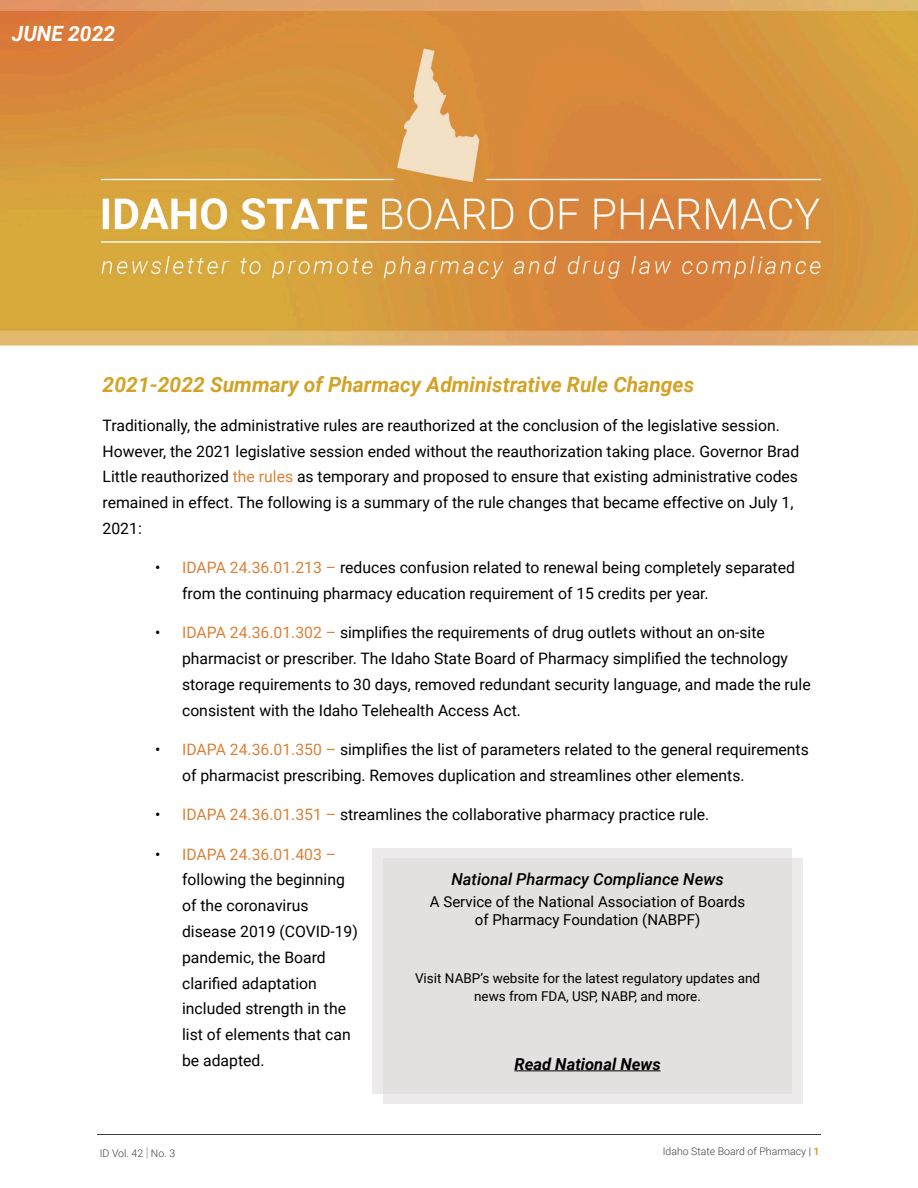
<style>
.page{position:relative;width:918px;height:1188px;background:#fff}
.page>*{position:absolute;margin:0;border:0;box-sizing:border-box;transform-origin:0 0}
.Header_1{font:italic 700 21px "Roboto";color:#d2a328}
.Header_1-2{font:italic 700 21px "Roboto";color:#fff}
.Header_2{font:italic 500 16.5px "Roboto";color:#000}
.Paragraph{font:italic 700 16.5px "Roboto";color:#000}
.Paragraph-2{font:15.75px/25.8px "Roboto";color:#000}
.Header_2-2{font:15px/18.6px "Roboto";color:#000;text-align:center}
.Paragraph-3{font:13.5px/18.6px "Roboto";color:#000;text-align:center}
.t1{font:300 10.5px "Roboto";color:#3e3e3f}
.s1{color:#db8137}
.s2{font-weight:100;font-size:13.5px}
.s3{color:#231f20}
.s4{font-weight:700;color:#d2a328}
</style>
<div class="page">
<hr style="left:97px;top:1135px;width:724px;height:1px;background:#3e3e3f">
<img style="left:0;top:0;width:918px;height:346px">
<div style="left:373px;top:849px;width:419px;height:245px;background:#eceaea"></div>
<div style="left:383px;top:859px;width:420px;height:245px;background:#e3e0e0"></div>
<hr style="left:514px;top:1070px;width:147px;height:1px;background:#000">
<p class="Header_1-2" style="left:12px;top:19px;width:105px">JUNE 2022</p>
<p class="Header_1" style="left:103px;top:369px;width:593px">2021-2022 Summary of Pharmacy Administrative Rule Changes</p>
<p class="Paragraph-2" style="left:103px;top:412px;width:698px">Traditionally, the administrative rules are reauthorized at the conclusion of the legislative session.<br>However, the 2021 legislative session ended without the reauthorization taking place. Governor Brad Little reauthorized <span class="s1">the rules</span> as temporary and proposed to ensure that existing administrative codes remained in effect. The following is a summary of the rule changes that became effective on July 1, 2021:</p>
<p class="Paragraph-2" style="left:182px;top:554px;width:614px;text-indent:-27px">• <span class="s1">IDAPA 24.36.01.213 –</span> reduces confusion related to renewal being completely separated from the continuing pharmacy education requirement of 15 credits per year.</p>
<p class="Paragraph-2" style="left:182px;top:619px;width:630px;text-indent:-27px">• <span class="s1">IDAPA 24.36.01.302 –</span> simplifies the requirements of drug outlets without an on-site pharmacist or prescriber. The Idaho State Board of Pharmacy simplified the technology storage requirements to 30 days, removed redundant security language, and made the rule consistent with the Idaho Telehealth Access Act.</p>
<p class="Paragraph-2" style="left:182px;top:736px;width:628px;text-indent:-27px">• <span class="s1">IDAPA 24.36.01.350 –</span> simplifies the list of parameters related to the general requirements of pharmacist prescribing. Removes duplication and streamlines other elements.</p>
<p class="Paragraph-2" style="left:155px;top:801px;width:556px">• <span class="s1">IDAPA 24.36.01.351 –</span> streamlines the collaborative pharmacy practice rule.</p>
<p class="Paragraph-2" style="left:182px;top:841px;width:177px;text-indent:-27px">• <span class="s1">IDAPA 24.36.01.403 – </span>following the beginning of the coronavirus disease 2019 (COVID-19) pandemic, the Board clarified adaptation included strength in the list of elements that can be adapted.</p>
<p class="Header_2" style="left:451px;top:868px;width:274px">National Pharmacy Compliance News</p>
<p class="Header_2-2" style="left:430px;top:892px;width:317px">A Service of the National Association of Boards of Pharmacy Foundation (NABPF)</p>
<p class="Paragraph-3" style="left:415px;top:968px;width:347px">Visit NABP’s website for the latest regulatory updates and news from FDA, USP, NABP, and more.</p>
<p class="Paragraph" style="left:514px;top:1052px;width:148px">Read National News</p>
<p class="t1" style="left:100px;top:1146px;width:77px">ID Vol. 42 <span class="s2">|</span> No. 3</p>
<p class="t1" style="left:663px;top:1144px;width:158px">Idaho State Board of Pharmacy <span class="s3">|</span> <span class="s4">1</span></p>
</div>
